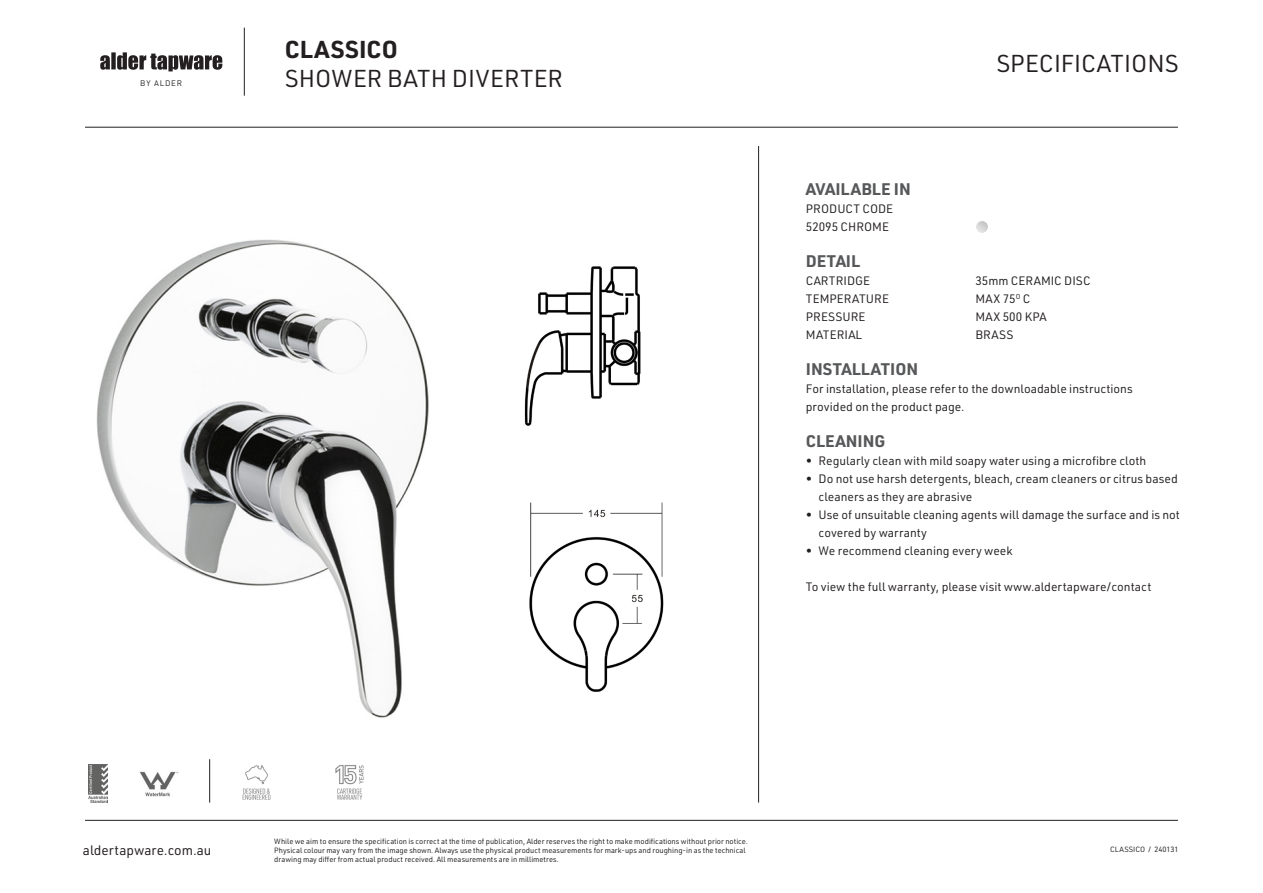
<style>
.page{position:relative;width:1263px;height:893px;background:#fff}
.page>*{position:absolute;margin:0;border:0;box-sizing:border-box;transform-origin:0 0}
.t1{font:24px "URWDIN";color:#231f20}
.t2{font:700 24px "URWDIN";letter-spacing:.01em;color:#231f20}
.t3{font:700 16.5px "URWDIN";color:#57585a}
.t4{font:13.5px "URWDIN";color:#231f20}
.t5{font:12px/18px "URWDIN";color:#231f20}
.t6{font:7.95px "DIN";letter-spacing:.1em;color:#231f20}
.t7{font:7.5px/9px "URWDIN";color:#231f20}
</style>
<div class="page">
<hr style="left:85px;top:127px;width:1093px;height:1px;background:#231f20">
<svg style="left:977px;top:222px;width:10px;height:10px"></svg>
<div style="left:975px;top:220px;width:14px;height:14px;border:1px solid #fff;border-radius:50%"></div>
<hr style="left:758px;top:146px;width:1px;height:656px;background:#231f20">
<hr style="left:85px;top:820px;width:1093px;height:1px;background:#231f20">
<img style="left:96px;top:239px;width:333px;height:479px">
<svg style="left:100px;top:52px;width:122px;height:19px"></svg>
<hr style="left:244px;top:28px;width:1px;height:68px;background:#231f20">
<img style="left:140px;top:771px;width:38px;height:26px">
<img style="left:88px;top:765px;width:20px;height:37px">
<hr style="left:209px;top:759px;width:1px;height:44px;background:#231f20">
<img style="left:242px;top:765px;width:29px;height:35px">
<img style="left:335px;top:765px;width:29px;height:35px">
<img style="left:529px;top:502px;width:135px;height:190px">
<img style="left:524px;top:266px;width:117px;height:160px">
<p class="t6" style="left:140px;top:78px;width:43px">BY ALDER</p>
<p class="t2" style="left:285px;top:33px;width:114px">CLASSICO</p>
<p class="t1" style="left:285px;top:62px;width:280px">SHOWER BATH DIVERTER</p>
<p class="t1" style="left:996px;top:48px;width:184px">SPECIFICATIONS</p>
<p class="t3" style="left:806px;top:177px;width:106px">AVAILABLE IN</p>
<p class="t5" style="left:806px;top:199px;width:89px">PRODUCT CODE</p>
<p class="t5" style="left:806px;top:217px;width:85px">52095 CHROME</p>
<p class="t3" style="left:806px;top:249px;width:56px">DETAIL</p>
<p class="t5" style="left:806px;top:271px;width:66px">CARTRIDGE</p>
<p class="t5" style="left:975px;top:271px;width:117px">35mm CERAMIC DISC</p>
<p class="t5" style="left:806px;top:289px;width:85px">TEMPERATURE</p>
<p class="t5" style="left:975px;top:289px;width:57px">MAX 75<sup>O</sup> C</p>
<p class="t5" style="left:806px;top:307px;width:61px">PRESSURE</p>
<p class="t5" style="left:975px;top:307px;width:73px">MAX 500 KPA</p>
<p class="t5" style="left:806px;top:325px;width:58px">MATERIAL</p>
<p class="t5" style="left:975px;top:325px;width:40px">BRASS</p>
<p class="t3" style="left:806px;top:357px;width:114px">INSTALLATION</p>
<p class="t5" style="left:806px;top:379px;width:328px">For installation, please refer to the downloadable instructions</p>
<p class="t5" style="left:806px;top:397px;width:160px">provided on the product page.</p>
<p class="t3" style="left:806px;top:429px;width:81px">CLEANING</p>
<p class="t5" style="left:806px;top:451px;width:342px">• Regularly clean with mild soapy water using a microfibre cloth</p>
<p class="t5" style="left:819px;top:469px;width:361px;text-indent:-13px">• Do not use harsh detergents, bleach, cream cleaners or citrus based cleaners as they are abrasive</p>
<p class="t5" style="left:819px;top:505px;width:363px;text-indent:-13px">• Use of unsuitable cleaning agents will damage the surface and is not covered by warranty</p>
<p class="t5" style="left:806px;top:541px;width:208px">• We recommend cleaning every week</p>
<p class="t5" style="left:806px;top:577px;width:347px">To view the full warranty, please visit www.aldertapware/contact</p>
<p class="t7" style="left:274px;top:836px;width:475px">While we aim to ensure the specification is correct at the time of publication, Alder reserves the right to make modifications without prior notice.<br>Physical colour may vary from the image shown. Always use the physical product measurements for mark-ups and roughing-in as the technical drawing may differ from actual product received. All measurements are in millimetres.</p>
<p class="t4" style="left:83px;top:841px;width:130px">aldertapware.com.au</p>
<p class="t7" style="left:1110px;top:845px;width:70px">CLASSICO / 240131</p>
</div>
